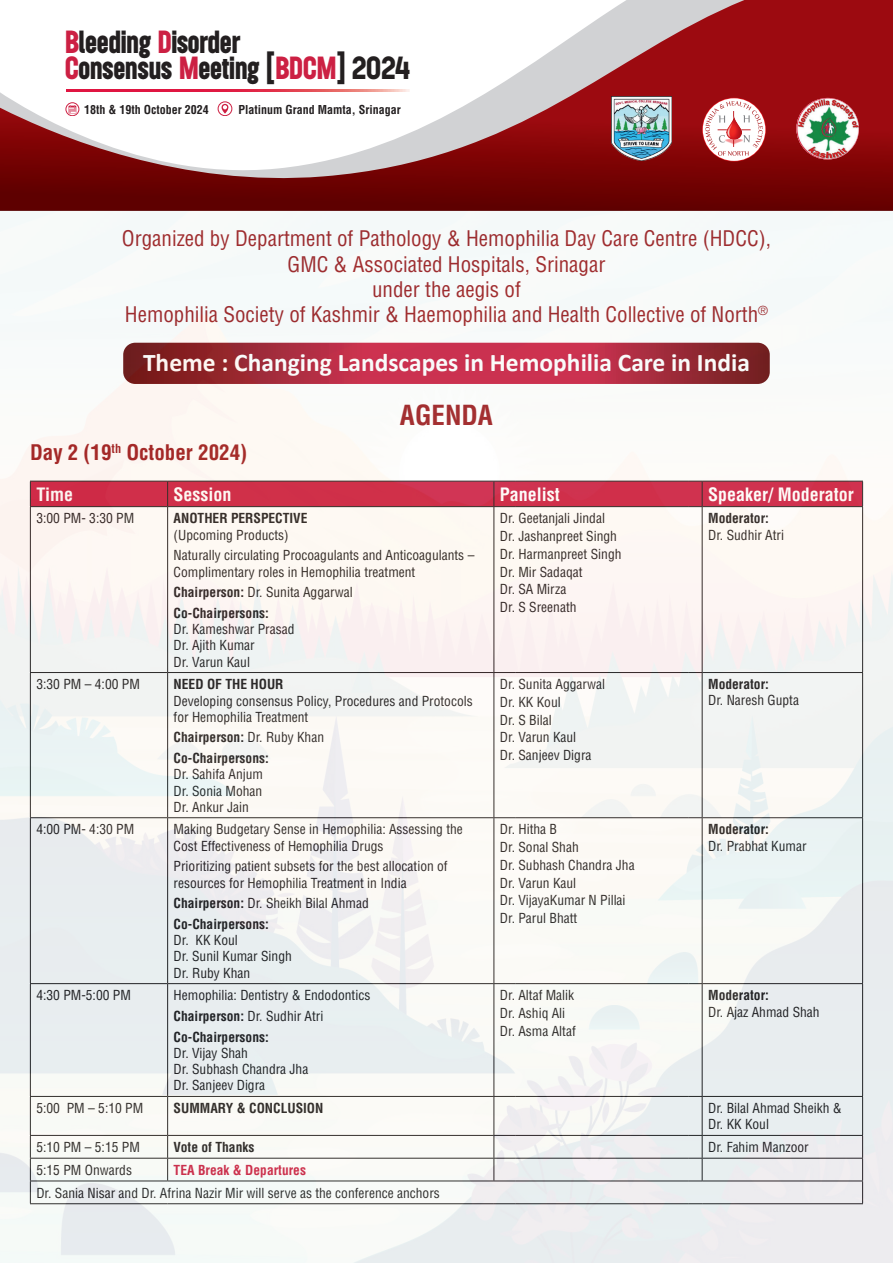
<style>
.page{position:relative;width:893px;height:1263px;background:#fff}
.page>*{position:absolute;margin:0;border:0;box-sizing:border-box;transform-origin:0 0}
.t1{font:700 34.5px/25.5px "Roundkey";letter-spacing:-.005em;color:#231f20}
.t2{font:700 condensed 27px "Helvetica CE";color:#9d1c1f}
.t3{font:700 25.5px "Calibri";color:#fff}
.t4{font:condensed 21px/25.2px "Helvetica CE";color:#9d1c1f;text-align:center}
.t5{font:700 condensed 21px "Helvetica CE";color:#9d1c1f}
.t6{font:700 condensed 18px "Helvetica";color:#fff}
.t7{font:condensed 13.5px/17.7px "Helvetica CE";color:#231f20}
.t8{font:700 condensed 13.5px/20.7px "Helvetica CE";color:#231f20}
.t9{font:700 condensed 13.5px "Helvetica CE";color:#cc2043}
.t10{font:700 condensed 12px "Helvetica CE";color:#231f20}
.s1{color:#cc2043}
.s2{font-weight:700}
.s3{font-weight:400}
</style>
<div class="page">
<svg style="left:0;top:0;width:893px;height:211px"></svg>
<div style="left:703px;top:98px;width:62px;height:63px;background:#fff;border-radius:50%"></div>
<svg style="left:705px;top:101px;width:58px;height:55px"></svg>
<img style="left:725px;top:115px;width:17px;height:29px">
<img style="left:612px;top:97px;width:60px;height:64px">
<img style="left:796px;top:98px;width:63px;height:61px">
<img style="left:0;top:211px;width:893px;height:1052px">
<svg style="left:68px;top:105px;width:8px;height:8px"></svg>
<div style="left:66px;top:103px;width:13px;height:13px;border:1px solid #cd1f42;border-radius:50%"></div>
<svg style="left:221px;top:104px;width:8px;height:10px"></svg>
<div style="left:218px;top:102px;width:14px;height:14px;border:1px solid #cd1f42;border-radius:50%"></div>
<svg style="left:66px;top:89px;width:343px;height:2px"></svg>
<h1 class="t1" style="left:65px;top:28px;width:346px"><span class="s1">B</span>leeding <span class="s1">D</span>isorder<br><span class="s1">C</span>onsensus <span class="s1">M</span>eeting [<span class="s1">BDCM</span>] 2024</h1>
<p class="t10" style="left:84px;top:103px;width:126px">18th &amp; 19th October 2024</p>
<p class="t10" style="left:238px;top:103px;width:164px">Platinum Grand Mamta, Srinagar</p>
<h3 class="t4" style="left:122px;top:226px;width:651px">Organized by Department of Pathology &amp; Hemophilia Day Care Centre (HDCC), GMC &amp; Associated Hospitals, Srinagar<br>under the aegis of<br>Hemophilia Society of Kashmir &amp; Haemophilia and Health Collective of North<sup>®</sup></h3>
<h3 class="t3" style="left:143px;top:345px;width:608px">Theme : Changing Landscapes in Hemophilia Care in India</h3>
<h2 class="t2" style="left:400px;top:398px;width:95px">AGENDA</h2>
<h3 class="t5" style="left:30px;top:439px;width:219px">Day 2 (19<sup>th</sup> October 2024)</h3>
<h3 class="t6" style="left:36px;top:483px;width:38px">Time</h3>
<h3 class="t6" style="left:174px;top:483px;width:59px">Session</h3>
<h3 class="t6" style="left:500px;top:483px;width:62px">Panelist</h3>
<h3 class="t6" style="left:708px;top:483px;width:147px">Speaker/ Moderator</h3>
<p class="t7" style="left:36px;top:510px;width:99px">3:00 PM- 3:30 PM</p>
<p class="t8" style="left:174px;top:508px;width:135px">ANOTHER PERSPECTIVE</p>
<p class="t7" style="left:174px;top:524px;width:302px;line-height:20.7px">(Upcoming Products)<br>Naturally circulating Procoagulants and Anticoagulants –</p>
<p class="t7" style="left:174px;top:561px;width:243px;line-height:20.7px">Complimentary roles in Hemophilia treatment<br><span class="s2">Chairperson:</span> Dr. Sunita Aggarwal<br><span class="s2">Co-Chairpersons:</span></p>
<p class="t7" style="left:174px;top:621px;width:122px;line-height:16.2px">Dr. Kameshwar Prasad<br>Dr. Ajith Kumar<br>Dr. Varun Kaul</p>
<p class="t7" style="left:500px;top:509px;width:123px">Dr. Geetanjali Jindal<br>Dr. Jashanpreet Singh<br>Dr. Harmanpreet Singh<br>Dr. Mir Sadaqat<br>Dr. SA Mirza<br>Dr. S Sreenath</p>
<p class="t8" style="left:708px;top:508px;width:62px">Moderator:</p>
<p class="t7" style="left:708px;top:526px;width:77px">Dr. Sudhir Atri</p>
<p class="t7" style="left:36px;top:675px;width:105px">3:30 PM – 4:00 PM</p>
<p class="t8" style="left:174px;top:674px;width:111px">NEED OF THE HOUR</p>
<p class="t7" style="left:174px;top:692px;width:301px;line-height:16.2px">Developing consensus Policy, Procedures and Protocols for Hemophilia Treatment</p>
<p class="t8" style="left:174px;top:727px;width:152px">Chairperson: <span class="s3">Dr. Ruby Khan<br></span>Co-Chairpersons:</p>
<p class="t7" style="left:174px;top:766px;width:91px;line-height:16.2px;text-align:justify">Dr. Sahifa Anjum Dr. Sonia Mohan Dr. Ankur Jain</p>
<p class="t7" style="left:36px;top:821px;width:99px">4:00 PM- 4:30 PM</p>
<p class="t7" style="left:174px;top:821px;width:291px;line-height:16.2px">Making Budgetary Sense in Hemophilia: Assessing the<br>Cost Effectiveness of Hemophilia Drugs</p>
<p class="t7" style="left:174px;top:858px;width:276px;line-height:16.2px">Prioritizing patient subsets for the best allocation of resources for Hemophilia Treatment in India</p>
<p class="t8" style="left:174px;top:893px;width:197px">Chairperson: <span class="s3">Dr. Sheikh Bilal Ahmad<br></span>Co-Chairpersons:</p>
<p class="t7" style="left:174px;top:932px;width:120px;line-height:16.2px">Dr. KK Koul<br>Dr. Sunil Kumar Singh<br>Dr. Ruby Khan</p>
<p class="t7" style="left:36px;top:986px;width:96px">4:30 PM-5:00 PM</p>
<p class="t7" style="left:174px;top:985px;width:198px;line-height:20.7px">Hemophilia: Dentistry &amp; Endodontics<br><span class="s2">Chairperson:</span> Dr. Sudhir Atri<br><span class="s2">Co-Chairpersons:</span></p>
<p class="t7" style="left:174px;top:1045px;width:136px;line-height:16.2px">Dr. Vijay Shah<br>Dr. Subhash Chandra Jha<br>Dr. Sanjeev Digra</p>
<p class="t7" style="left:500px;top:675px;width:107px">Dr. Sunita Aggarwal<br>Dr. KK Koul<br>Dr. S Bilal<br>Dr. Varun Kaul<br>Dr. Sanjeev Digra</p>
<p class="t8" style="left:708px;top:674px;width:62px">Moderator:</p>
<p class="t7" style="left:708px;top:692px;width:92px">Dr. Naresh Gupta</p>
<p class="t7" style="left:500px;top:821px;width:136px">Dr. Hitha B<br>Dr. Sonal Shah<br>Dr. Subhash Chandra Jha<br>Dr. Varun Kaul<br>Dr. VijayaKumar N Pillai<br>Dr. Parul Bhatt</p>
<p class="t8" style="left:708px;top:819px;width:62px">Moderator:</p>
<p class="t7" style="left:708px;top:837px;width:100px">Dr. Prabhat Kumar</p>
<p class="t7" style="left:500px;top:986px;width:77px">Dr. Altaf Malik<br>Dr. Ashiq Ali<br>Dr. Asma Altaf</p>
<p class="t8" style="left:708px;top:985px;width:62px">Moderator:</p>
<p class="t7" style="left:708px;top:1003px;width:113px">Dr. Ajaz Ahmad Shah</p>
<p class="t7" style="left:36px;top:1099px;width:108px">5:00 PM – 5:10 PM</p>
<p class="t8" style="left:174px;top:1098px;width:151px">SUMMARY &amp; CONCLUSION</p>
<p class="t7" style="left:708px;top:1100px;width:135px;line-height:16.2px">Dr. Bilal Ahmad Sheikh &amp;<br>Dr. KK Koul</p>
<p class="t7" style="left:36px;top:1138px;width:105px">5:10 PM – 5:15 PM</p>
<p class="t8" style="left:174px;top:1137px;width:82px">Vote of Thanks</p>
<p class="t7" style="left:708px;top:1138px;width:102px">Dr. Fahim Manzoor</p>
<p class="t7" style="left:36px;top:1161px;width:97px">5:15 PM Onwards</p>
<p class="t9" style="left:174px;top:1161px;width:134px">TEA Break &amp; Departures</p>
<p class="t7" style="left:36px;top:1184px;width:405px">Dr. Sania Nisar and Dr. Afrina Nazir Mir will serve as the conference anchors</p>
</div>
